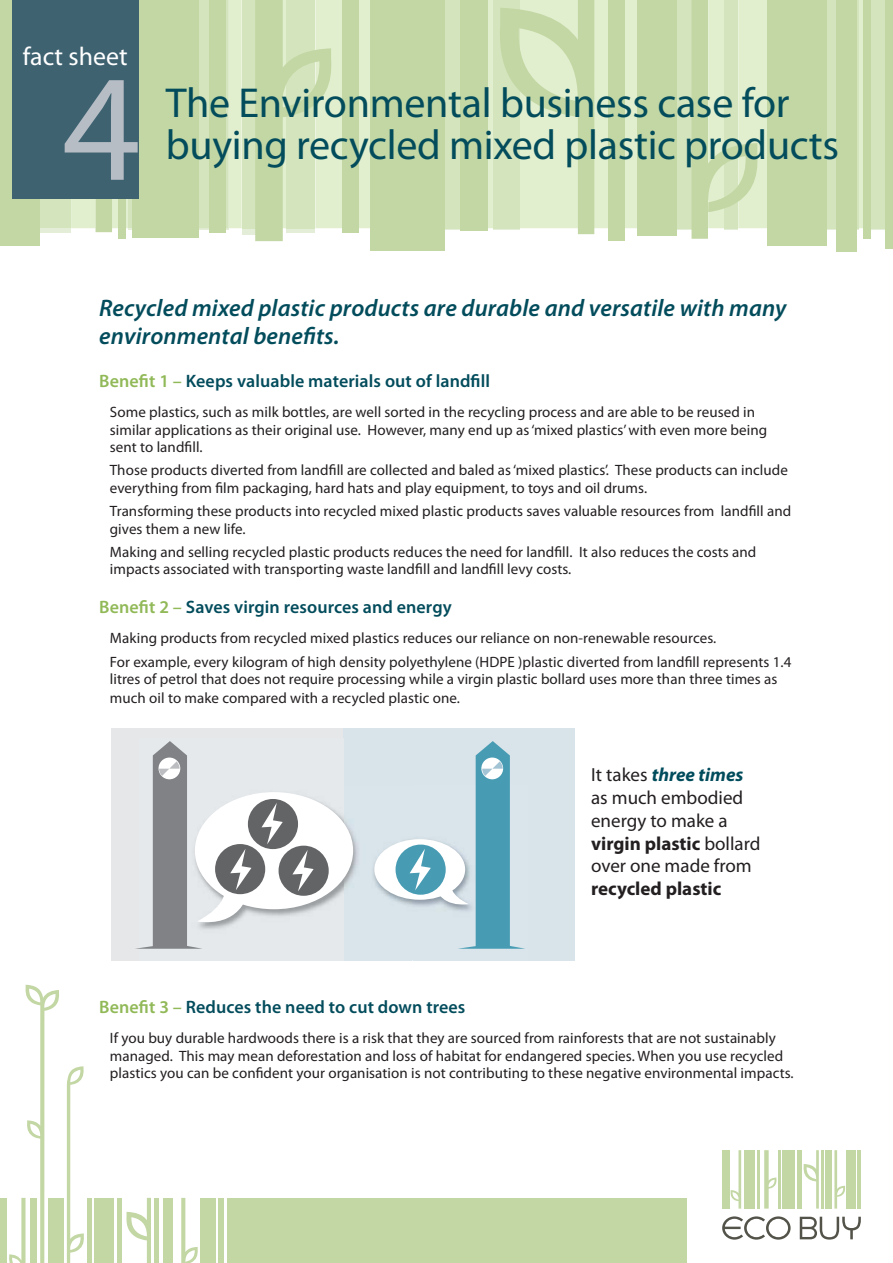
<style>
.page{position:relative;width:893px;height:1263px;background:#fff}
.page>*{position:absolute;margin:0;border:0;box-sizing:border-box;transform-origin:0 0}
.t1{font:153.3px "Myriad Pro";color:#b6bdc5}
.t2{font:42px/42px "Myriad Pro";letter-spacing:-.005em;color:#034c5c}
.t3{font:25.8px "Myriad Pro";color:#fff}
.t4{font:italic 600 24px/28.8px "Myriad Pro";letter-spacing:.005em;color:#034c5c}
.t5{font:19.05px/22.8px "Myriad Pro";color:#231f20}
.t6{font:700 19.05px "Myriad Pro";color:#231f20}
.t7{font:600 18px "Myriad Pro";letter-spacing:.005em;color:#034c5c}
.t8{font:15px/17.2px "Myriad Pro";letter-spacing:.005em;color:#231f20}
.s1{color:#91b958}
.s2{font-weight:700;font-style:italic;color:#014c5c}
.s3{font-weight:700}
</style>
<div class="page">
<div style="left:112px;top:0;width:751px;height:228px;background:#e1efce"></div>
<div style="left:19px;top:228px;width:52px;height:5px;background:#e4edd7"></div>
<div style="left:19px;top:198px;width:52px;height:30px;background:#d4e4bc"></div>
<hr style="left:198px;top:228px;width:31px;height:2px;background:#e4edd7">
<div style="left:198px;top:0;width:31px;height:228px;background:#d4e4bc"></div>
<hr style="left:128px;top:198px;width:4px;height:30px;background:#d4e4bc">
<div style="left:241px;top:228px;width:16px;height:7px;background:#e4edd7"></div>
<div style="left:241px;top:0;width:16px;height:228px;background:#d4e4bc"></div>
<hr style="left:668px;top:228px;width:40px;height:2px;background:#e4edd7">
<div style="left:668px;top:0;width:40px;height:228px;background:#d4e4bc"></div>
<hr style="left:797px;top:228px;width:61px;height:2px;background:#e4edd7">
<div style="left:797px;top:0;width:61px;height:228px;background:linear-gradient(to bottom,#d4e4bc,#d4e4bc)"></div>
<hr style="left:493px;top:228px;width:27px;height:2px;background:#e4edd7">
<div style="left:493px;top:0;width:27px;height:228px;background:#d4e4bc"></div>
<hr style="left:868px;top:228px;width:23px;height:2px;background:#e4edd7">
<div style="left:868px;top:0;width:23px;height:228px;background:#d4e4bc"></div>
<hr style="left:402px;top:228px;width:76px;height:2px;background:#e4edd7">
<div style="left:402px;top:0;width:76px;height:228px;background:#d4e4bc"></div>
<div style="left:0;top:0;width:40px;height:245px;background:#c3d7a4"></div>
<div style="left:209px;top:0;width:17px;height:232px;background:#c3d7a4"></div>
<div style="left:342px;top:0;width:17px;height:232px;background:#c3d7a4"></div>
<div style="left:608px;top:0;width:16px;height:240px;background:#c3d7a4"></div>
<div style="left:637px;top:0;width:40px;height:235px;background:#c3d7a4"></div>
<div style="left:767px;top:0;width:59px;height:245px;background:#c3d7a4"></div>
<div style="left:836px;top:0;width:20px;height:251px;background:#c3d7a4"></div>
<div style="left:460px;top:0;width:27px;height:230px;background:#c3d7a4"></div>
<div style="left:132px;top:0;width:66px;height:237px;background:#c3d7a4"></div>
<div style="left:369px;top:0;width:75px;height:250px;background:#c3d7a4"></div>
<div style="left:863px;top:0;width:7px;height:238px;background:#c3d7a4"></div>
<div style="left:118px;top:0;width:7px;height:238px;background:#c3d7a4"></div>
<div style="left:885px;top:0;width:7px;height:248px;background:#c3d7a4"></div>
<svg style="left:498px;top:0;width:96px;height:234px"></svg>
<svg style="left:45px;top:198px;width:67px;height:34px"></svg>
<svg style="left:691px;top:0;width:67px;height:239px;background:#d5e5be"></svg>
<svg style="left:255px;top:0;width:77px;height:241px;background:#d0e1b7"></svg>
<div style="left:12px;top:0;width:127px;height:198px;background:#3f6271"></div>
<div style="left:0;top:1198px;width:7px;height:65px;background:#c3d7a4"></div>
<div style="left:227px;top:1198px;width:459px;height:65px;background:#c3d7a4"></div>
<hr style="left:87px;top:1198px;width:4px;height:65px;background:#c3d7a4">
<hr style="left:155px;top:1198px;width:4px;height:65px;background:#c3d7a4">
<div style="left:163px;top:1198px;width:10px;height:65px;background:#c3d7a4"></div>
<div style="left:200px;top:1198px;width:15px;height:65px;background:#c3d7a4"></div>
<div style="left:218px;top:1198px;width:5px;height:65px;background:#c3d7a4"></div>
<hr style="left:117px;top:1198px;width:4px;height:65px;background:#c3d7a4">
<div style="left:48px;top:1198px;width:15px;height:65px;background:#c3d7a4"></div>
<div style="left:94px;top:1198px;width:20px;height:65px;background:#c3d7a4"></div>
<svg style="left:126px;top:1198px;width:25px;height:65px"></svg>
<svg style="left:181px;top:1198px;width:17px;height:65px"></svg>
<svg style="left:9px;top:985px;width:50px;height:278px"></svg>
<svg style="left:67px;top:1066px;width:17px;height:197px"></svg>
<div style="left:343px;top:728px;width:232px;height:233px;background:#d8e4ea"></div>
<img style="left:412px;top:898px;width:25px;height:63px">
<div style="left:111px;top:728px;width:232px;height:233px;background:#e6e7e8"></div>
<img style="left:251px;top:739px;width:161px;height:222px">
<div style="left:374px;top:839px;width:91px;height:61px;background:#fff;border-radius:50%"></div>
<div style="left:195px;top:792px;width:158px;height:117px;background:#fff;border-radius:50%"></div>
<svg style="left:437px;top:741px;width:88px;height:208px"></svg>
<div style="left:395px;top:845px;width:50px;height:50px;background:#479cb4;border-radius:50%"></div>
<div style="left:215px;top:844px;width:50px;height:50px;background:#636466;border-radius:50%"></div>
<div style="left:278px;top:846px;width:51px;height:50px;background:#636466;border-radius:50%"></div>
<div style="left:248px;top:799px;width:50px;height:50px;background:#636466;border-radius:50%"></div>
<svg style="left:135px;top:741px;width:116px;height:208px"></svg>
<svg style="left:292px;top:850px;width:21px;height:41px"></svg>
<svg style="left:261px;top:803px;width:22px;height:41px"></svg>
<svg style="left:409px;top:849px;width:22px;height:41px"></svg>
<div style="left:722px;top:1150px;width:7px;height:59px;background:#c3d7a4"></div>
<svg style="left:730px;top:1150px;width:11px;height:59px"></svg>
<hr style="left:756px;top:1150px;width:3px;height:59px;background:#c3d7a4">
<hr style="left:778px;top:1150px;width:2px;height:59px;background:#c3d7a4">
<svg style="left:803px;top:1150px;width:15px;height:59px"></svg>
<hr style="left:821px;top:1150px;width:2px;height:59px;background:#c3d7a4">
<div style="left:825px;top:1150px;width:7px;height:59px;background:#c3d7a4"></div>
<div style="left:846px;top:1150px;width:10px;height:59px;background:#c3d7a4"></div>
<hr style="left:857px;top:1150px;width:4px;height:59px;background:#c3d7a4">
<hr style="left:797px;top:1150px;width:4px;height:59px;background:#c3d7a4">
<div style="left:744px;top:1150px;width:11px;height:59px;background:#c3d7a4"></div>
<div style="left:782px;top:1150px;width:12px;height:59px;background:#c3d7a4"></div>
<svg style="left:834px;top:1150px;width:11px;height:59px"></svg>
<svg style="left:764px;top:1150px;width:12px;height:59px"></svg>
<svg style="left:722px;top:1216px;width:68px;height:24px"></svg>
<svg style="left:799px;top:1217px;width:61px;height:23px"></svg>
<h3 class="t3" style="left:23px;top:46px;width:106px">fact sheet</h3>
<h1 class="t1" style="left:62px;top:71px;width:80px">4</h1>
<h2 class="t2" style="left:166px;top:86px;width:674px">The Environmental business case for buying recycled mixed plastic products</h2>
<h3 class="t4" style="left:99px;top:296px;width:688px">Recycled mixed plastic products are durable and versatile with many environmental benefits.</h3>
<p class="t7" style="left:99px;top:374px;width:392px"><span class="s1">Benefit 1 –</span> Keeps valuable materials out of landfill</p>
<p class="t8" style="left:110px;top:405px;width:658px">Some plastics, such as milk bottles, are well sorted in the recycling process and are able to be reused in similar applications as their original use. However, many end up as ‘mixed plastics’ with even more being sent to landfill.</p>
<p class="t8" style="left:110px;top:463px;width:679px">Those products diverted from landfill are collected and baled as ‘mixed plastics’. These products can include everything from film packaging, hard hats and play equipment, to toys and oil drums.</p>
<p class="t8" style="left:110px;top:504px;width:682px">Transforming these products into recycled mixed plastic products saves valuable resources from landfill and gives them a new life.</p>
<p class="t8" style="left:110px;top:545px;width:648px">Making and selling recycled plastic products reduces the need for landfill. It also reduces the costs and impacts associated with transporting waste landfill and landfill levy costs.</p>
<p class="t7" style="left:99px;top:600px;width:354px"><span class="s1">Benefit 2 –</span> Saves virgin resources and energy</p>
<p class="t8" style="left:110px;top:628px;width:683px;line-height:23.7px">Making products from recycled mixed plastics reduces our reliance on non-renewable resources.<br>For example, every kilogram of high density polyethylene (HDPE )plastic diverted from landfill represents 1.4</p>
<p class="t8" style="left:110px;top:671px;width:669px;line-height:18.9px">litres of petrol that does not require processing while a virgin plastic bollard uses more than three times as much oil to make compared with a recycled plastic one.</p>
<p class="t5" style="left:591px;top:765px;width:171px">It takes <span class="s2">three times </span>as much embodied energy to make a <span class="s3">virgin plastic</span> bollard over one made from</p>
<p class="t6" style="left:591px;top:882px;width:132px">recycled plastic</p>
<p class="t7" style="left:99px;top:1001px;width:367px"><span class="s1">Benefit 3 –</span> Reduces the need to cut down trees</p>
<p class="t8" style="left:110px;top:1031px;width:685px">If you buy durable hardwoods there is a risk that they are sourced from rainforests that are not sustainably managed. This may mean deforestation and loss of habitat for endangered species. When you use recycled plastics you can be confident your organisation is not contributing to these negative environmental impacts.</p>
</div>
